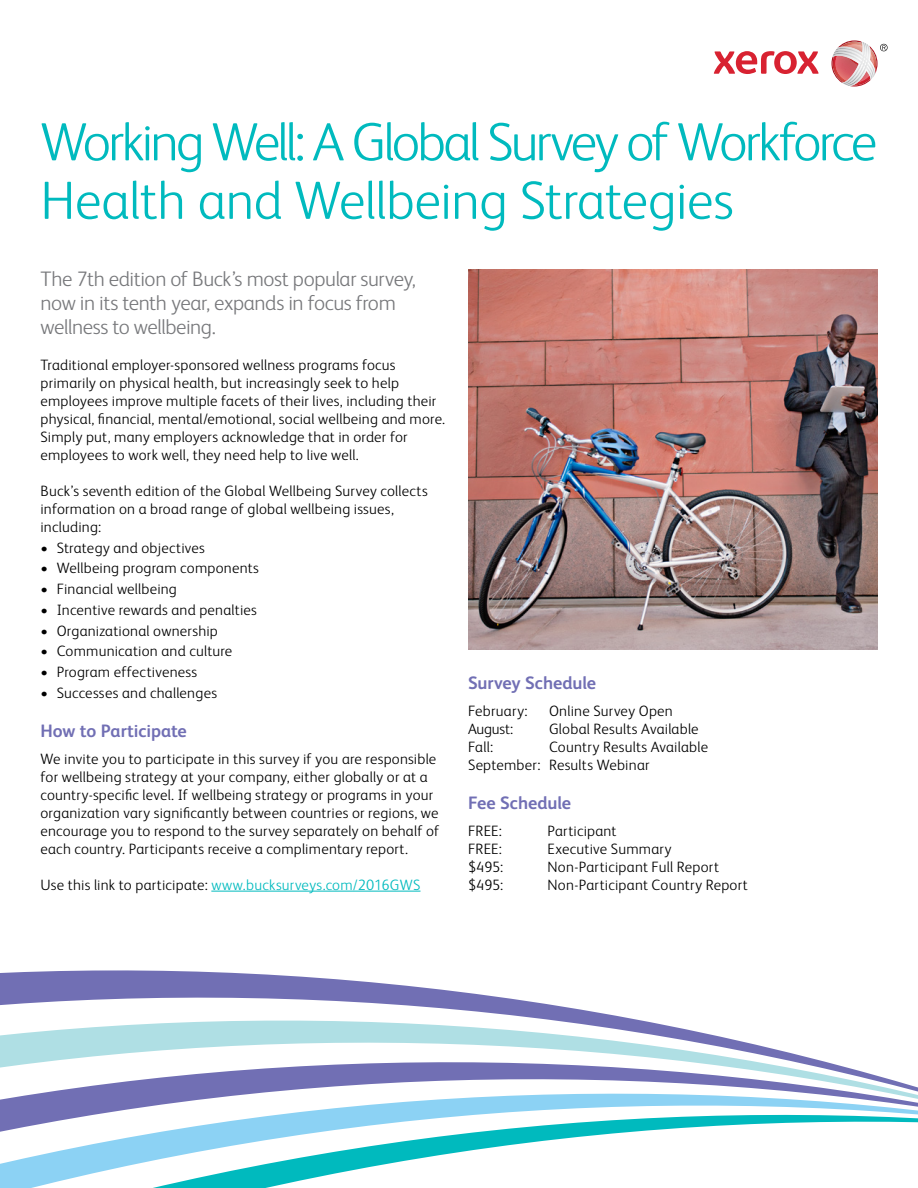
<style>
.page{position:relative;width:918px;height:1188px;background:#fff}
.page>*{position:absolute;margin:0;border:0;box-sizing:border-box;transform-origin:0 0}
.t1{font:300 54px/58.5px "Xerox Sans";letter-spacing:-.045em;color:#00babe}
.t2{font:300 21px/24px "Xerox Sans";letter-spacing:-.02em;color:#77787b}
.t3{font:700 18px "Xerox Sans";letter-spacing:-.005em;color:#716fb4}
.t4{font:300 15px/18px "Xerox Sans";letter-spacing:.015em;color:#000}
.t5{font:300 15px "Xerox Sans";letter-spacing:.015em;color:#00babe}
.s1{color:#000}
</style>
<div class="page">
<svg style="left:0;top:970px;width:491px;height:26px;fill:#716fb4"></svg>
<svg style="left:0;top:996px;width:739px;height:45px"></svg>
<svg style="left:0;top:1041px;width:852px;height:28px"></svg>
<svg style="left:49px;top:1069px;width:869px;height:23px"></svg>
<svg style="left:0;top:1092px;width:918px;height:96px"></svg>
<hr style="left:211px;top:891px;width:210px;height:1px;background:#00babe">
<img style="left:468px;top:270px;width:410px;height:379px">
<svg style="left:714px;top:51px;width:105px;height:23px"></svg>
<svg style="left:831px;top:40px;width:57px;height:47px"></svg>
<h1 class="t1" style="left:40px;top:110px;width:838px">Working Well: A Global Survey of Workforce<br>Health and Wellbeing Strategies</h1>
<h2 class="t2" style="left:40px;top:266px;width:377px">The 7th edition of Buck’s most popular survey, now in its tenth year, expands in focus from wellness to wellbeing.</h2>
<p class="t4" style="left:40px;top:355px;width:406px">Traditional employer-sponsored wellness programs focus primarily on physical health, but increasingly seek to help employees improve multiple facets of their lives, including their physical, financial, mental/emotional, social wellbeing and more.<br>Simply put, many employers acknowledge that in order for employees to work well, they need help to live well.</p>
<p class="t4" style="left:40px;top:481px;width:389px">Buck’s seventh edition of the Global Wellbeing Survey collects information on a broad range of global wellbeing issues, including:</p>
<p class="t4" style="left:40px;top:538px;width:166px">• Strategy and objectives</p>
<p class="t4" style="left:40px;top:559px;width:220px">• Wellbeing program components</p>
<p class="t4" style="left:40px;top:579px;width:138px">• Financial wellbeing</p>
<p class="t4" style="left:40px;top:600px;width:218px">• Incentive rewards and penalties</p>
<p class="t4" style="left:40px;top:621px;width:179px">• Organizational ownership</p>
<p class="t4" style="left:40px;top:641px;width:193px">• Communication and culture</p>
<p class="t4" style="left:40px;top:662px;width:158px">• Program effectiveness</p>
<p class="t4" style="left:40px;top:683px;width:178px">• Successes and challenges</p>
<p class="t3" style="left:40px;top:718px;width:148px">How to Participate</p>
<p class="t4" style="left:40px;top:749px;width:400px">We invite you to participate in this survey if you are responsible for wellbeing strategy at your company, either globally or at a country-specific level. If wellbeing strategy or programs in your organization vary significantly between countries or regions, we encourage you to respond to the survey separately on behalf of each country. Participants receive a complimentary report.</p>
<p class="t5" style="left:40px;top:875px;width:381px"><span class="s1">Use this link to participate:</span> www.bucksurveys.com/2016GWS</p>
<p class="t3" style="left:468px;top:670px;width:130px">Survey Schedule</p>
<p class="t4" style="left:468px;top:701px;width:61px">February:</p>
<p class="t4" style="left:549px;top:701px;width:125px">Online Survey Open</p>
<p class="t4" style="left:468px;top:719px;width:47px">August:</p>
<p class="t4" style="left:549px;top:719px;width:151px">Global Results Available</p>
<p class="t4" style="left:468px;top:737px;width:27px">Fall:</p>
<p class="t4" style="left:468px;top:737px;width:242px;text-indent:81px">Country Results Available<br>September: Results Webinar</p>
<p class="t3" style="left:468px;top:790px;width:105px">Fee Schedule</p>
<p class="t4" style="left:468px;top:821px;width:36px">FREE:</p>
<p class="t4" style="left:548px;top:821px;width:71px">Participant</p>
<p class="t4" style="left:468px;top:839px;width:36px">FREE:</p>
<p class="t4" style="left:548px;top:839px;width:126px">Executive Summary</p>
<p class="t4" style="left:468px;top:857px;width:37px">$495:</p>
<p class="t4" style="left:548px;top:857px;width:173px">Non-Participant Full Report</p>
<p class="t4" style="left:468px;top:875px;width:37px">$495:</p>
<p class="t4" style="left:548px;top:875px;width:202px">Non-Participant Country Report</p>
</div>
